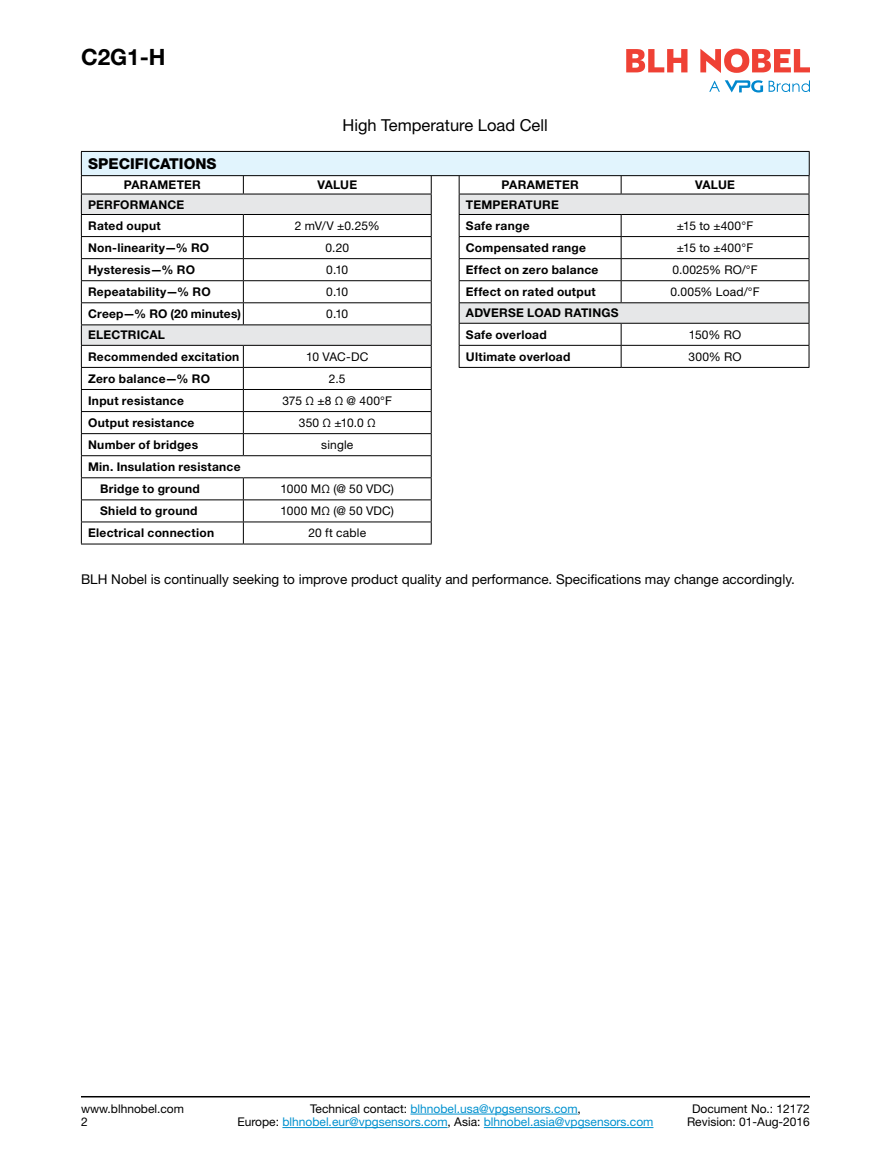
<style>
.page{position:relative;width:891px;height:1175px;background:#fff}
.page>*{position:absolute;margin:0;border:0;box-sizing:border-box;transform-origin:0 0}
.Part_Model_Number_Le{font:700 22.5px "Helvetica Neue LT Std";color:#000}
.Title_after_page_1{font:16.5px "Helvetica Neue LT Std";color:#000}
.Table_Heading{font:800 15px "Helvetica Neue LT Std";color:#000}
.Body_Text{font:13.5px "Helvetica Neue LT Std";color:#000}
.Table_Row_Side_Headi{font:700 12px "Helvetica Neue LT Std";letter-spacing:.025em;color:#000}
.Table_Body{font:12px "Helvetica Neue LT Std";letter-spacing:.01em;color:#000}
.t1{font:12px/13.5px "Helvetica Neue LT Std";color:#0091cf;text-align:center}
.Table_Row_section_he{font:700 12px "Helvetica Neue LT Std";letter-spacing:.02em;color:#000}
.Table_Col_Heading{font:700 12px "Helvetica Neue LT Std";letter-spacing:.02em;color:#000}
.Rev-Date-Right{font:12px "Helvetica Neue LT Std";color:#000}
.Footer_Left{font:12px "Helvetica Neue LT Std";color:#000}
.Document_Number_Righ{font:12px "Helvetica Neue LT Std";color:#000}
.s1{color:#000}
</style>
<div class="page">
<hr style="left:410px;top:1113px;width:168px;height:1px;background:#0091cf">
<hr style="left:282px;top:1127px;width:166px;height:1px;background:#0091cf">
<hr style="left:484px;top:1127px;width:169px;height:1px;background:#0091cf">
<hr style="left:81px;top:1096px;width:729px;height:1px;background:#000">
<svg style="left:626px;top:49px;width:62px;height:23px"></svg>
<svg style="left:700px;top:49px;width:110px;height:24px"></svg>
<svg style="left:709px;top:80px;width:54px;height:12px"></svg>
<svg style="left:769px;top:80px;width:41px;height:12px"></svg>
<hr style="left:81px;top:543px;width:162px;height:1px;background:#000">
<hr style="left:243px;top:543px;width:189px;height:1px;background:#000">
<hr style="left:459px;top:367px;width:162px;height:1px;background:#000">
<hr style="left:621px;top:367px;width:188px;height:1px;background:#000">
<div style="left:81px;top:151px;width:728px;height:25px;background:#e1f4fd"></div>
<hr style="left:81px;top:151px;width:729px;height:1px;background:#000">
<svg style="left:81px;top:152px;width:351px;height:391px"></svg>
<svg style="left:459px;top:152px;width:351px;height:215px"></svg>
<hr style="left:81px;top:175px;width:729px;height:1px;background:#000">
<p class="Part_Model_Number_Le" style="left:81px;top:43px;width:86px">C2G1-H</p>
<p class="Table_Heading" style="left:88px;top:155px;width:130px">SPECIFICATIONS</p>
<p class="Title_after_page_1" style="left:342px;top:115px;width:207px">High Temperature Load Cell</p>
<p class="Table_Col_Heading" style="left:124px;top:178px;width:79px">PARAMETER</p>
<p class="Table_Col_Heading" style="left:317px;top:178px;width:41px">VALUE</p>
<p class="Table_Row_section_he" style="left:88px;top:197px;width:98px">PERFORMANCE</p>
<p class="Table_Row_Side_Headi" style="left:88px;top:218px;width:74px">Rated ouput</p>
<p class="Table_Body" style="left:295px;top:218px;width:86px">2 mV/V ±0.25%</p>
<p class="Table_Row_Side_Headi" style="left:88px;top:240px;width:123px">Non-linearity—% RO</p>
<p class="Table_Body" style="left:325px;top:240px;width:25px">0.20</p>
<p class="Table_Row_Side_Headi" style="left:88px;top:262px;width:109px">Hysteresis—% RO</p>
<p class="Table_Body" style="left:326px;top:262px;width:23px">0.10</p>
<p class="Table_Row_Side_Headi" style="left:88px;top:284px;width:124px">Repeatability—% RO</p>
<p class="Table_Body" style="left:326px;top:285px;width:23px">0.10</p>
<p class="Table_Row_Side_Headi" style="left:88px;top:306px;width:154px">Creep—% RO (20 minutes)</p>
<p class="Table_Body" style="left:326px;top:307px;width:23px">0.10</p>
<p class="Table_Row_section_he" style="left:88px;top:328px;width:78px">ELECTRICAL</p>
<p class="Table_Row_Side_Headi" style="left:88px;top:349px;width:153px">Recommended excitation</p>
<p class="Table_Body" style="left:306px;top:349px;width:64px">10 VAC-DC</p>
<p class="Table_Row_Side_Headi" style="left:88px;top:371px;width:123px">Zero balance—% RO</p>
<p class="Table_Body" style="left:329px;top:371px;width:18px">2.5</p>
<p class="Table_Row_Side_Headi" style="left:88px;top:393px;width:97px">Input resistance</p>
<p class="Table_Body" style="left:282px;top:393px;width:111px">375 Ω ±8 Ω @ 400°F</p>
<p class="Table_Row_Side_Headi" style="left:88px;top:415px;width:108px">Output resistance</p>
<p class="Table_Body" style="left:299px;top:415px;width:78px">350 Ω ±10.0 Ω</p>
<p class="Table_Row_Side_Headi" style="left:88px;top:437px;width:112px">Number of bridges</p>
<p class="Table_Body" style="left:321px;top:437px;width:34px">single</p>
<p class="Table_Row_Side_Headi" style="left:88px;top:459px;width:154px">Min. Insulation resistance</p>
<p class="Table_Row_Side_Headi" style="left:100px;top:481px;width:101px">Bridge to ground</p>
<p class="Table_Body" style="left:281px;top:481px;width:115px">1000 MΩ (@ 50 VDC)</p>
<p class="Table_Row_Side_Headi" style="left:100px;top:503px;width:99px">Shield to ground</p>
<p class="Table_Body" style="left:281px;top:504px;width:115px">1000 MΩ (@ 50 VDC)</p>
<p class="Table_Row_Side_Headi" style="left:88px;top:525px;width:128px">Electrical connection</p>
<p class="Table_Body" style="left:308px;top:526px;width:59px">20 ft cable</p>
<p class="Table_Col_Heading" style="left:502px;top:178px;width:79px">PARAMETER</p>
<p class="Table_Col_Heading" style="left:695px;top:178px;width:41px">VALUE</p>
<p class="Table_Row_section_he" style="left:466px;top:197px;width:94px">TEMPERATURE</p>
<p class="Table_Row_Side_Headi" style="left:466px;top:218px;width:65px">Safe range</p>
<p class="Table_Body" style="left:677px;top:218px;width:78px">±15 to ±400°F</p>
<p class="Table_Row_Side_Headi" style="left:466px;top:240px;width:122px">Compensated range</p>
<p class="Table_Body" style="left:677px;top:240px;width:78px">±15 to ±400°F</p>
<p class="Table_Row_Side_Headi" style="left:466px;top:262px;width:134px">Effect on zero balance</p>
<p class="Table_Body" style="left:672px;top:262px;width:87px">0.0025% RO/°F</p>
<p class="Table_Row_Side_Headi" style="left:466px;top:284px;width:131px">Effect on rated output</p>
<p class="Table_Body" style="left:670px;top:285px;width:91px">0.005% Load/°F</p>
<p class="Table_Row_section_he" style="left:466px;top:305px;width:154px">ADVERSE LOAD RATINGS</p>
<p class="Table_Row_Side_Headi" style="left:466px;top:327px;width:82px">Safe overload</p>
<p class="Table_Body" style="left:689px;top:327px;width:54px">150% RO</p>
<p class="Table_Row_Side_Headi" style="left:466px;top:349px;width:106px">Ultimate overload</p>
<p class="Table_Body" style="left:688px;top:349px;width:55px">300% RO</p>
<p class="Body_Text" style="left:81px;top:571px;width:715px">BLH Nobel is continually seeking to improve product quality and performance. Specifications may change accordingly.</p>
<p class="Footer_Left" style="left:81px;top:1101px;width:105px">www.blhnobel.com</p>
<p class="Footer_Left" style="left:81px;top:1114px;width:8px">2</p>
<p class="t1" style="left:238px;top:1101px;width:417px"><span class="s1">Technical contact:</span> blhnobel.usa@vpgsensors.com<span class="s1">,<br>Europe:</span> blhnobel.eur@vpgsensors.com<span class="s1">, Asia:</span> blhnobel.asia@vpgsensors.com</p>
<p class="Document_Number_Righ" style="left:692px;top:1101px;width:119px">Document No.: 12172</p>
<p class="Rev-Date-Right" style="left:687px;top:1114px;width:124px">Revision: 01-Aug-2016</p>
</div>
